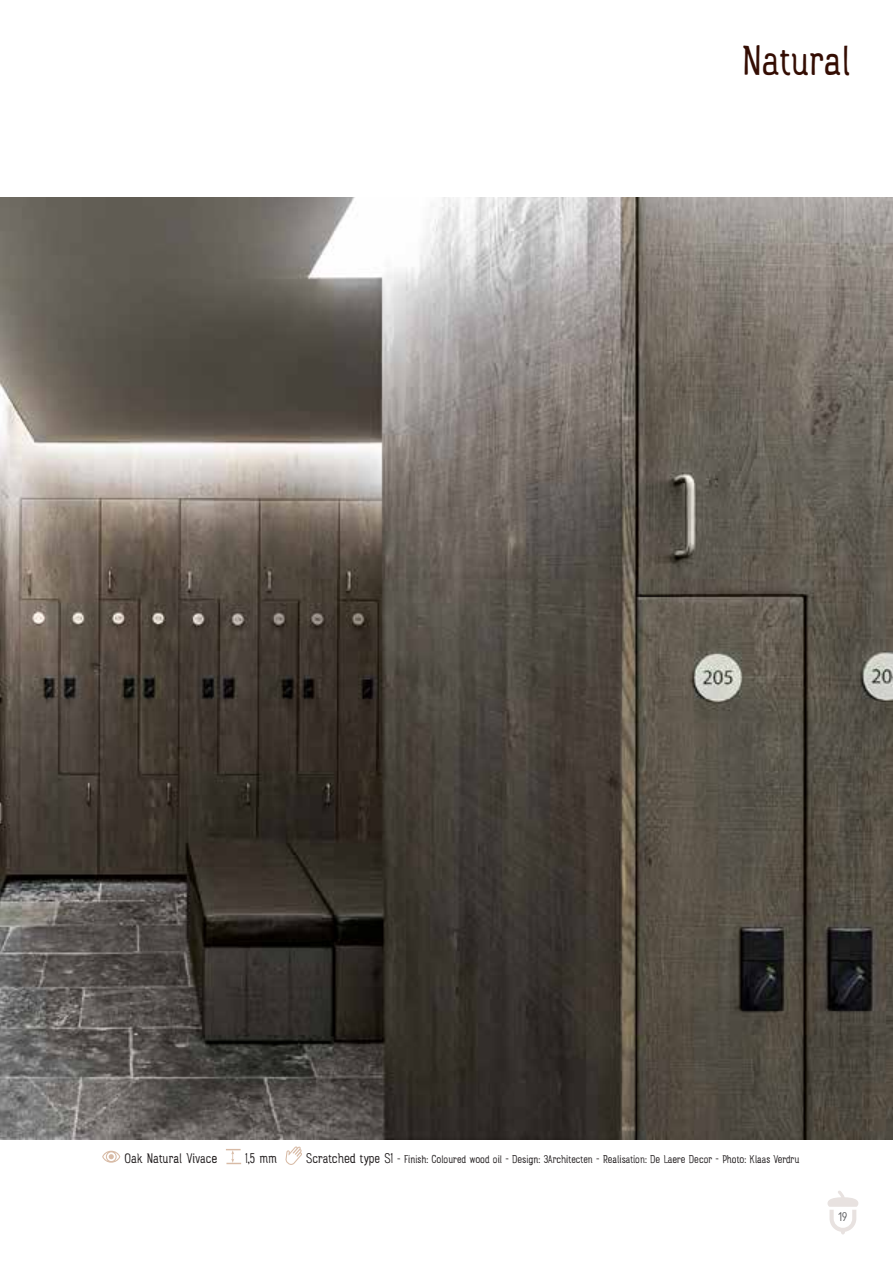
<style>
.page{position:relative;width:893px;height:1263px;background:#fff}
.page>*{position:absolute;margin:0;border:0;box-sizing:border-box;transform-origin:0 0}
.t1{font:45.9px "Rainier North 300";color:#340d03}
.t2{font:15px "Rainier North 300";color:#231f20}
.t3{font:12px "Rainier North 300";color:#231f20}
.t4{font:ultra-condensed 11.85px "Bw Modelica";color:#57585a}
.s1{font-size:15px}
</style>
<div class="page">
<img style="left:0;top:198px;width:893px;height:942px">
<svg style="left:102px;top:1151px;width:18px;height:12px"></svg>
<svg style="left:226px;top:1149px;width:15px;height:15px"></svg>
<svg style="left:285px;top:1146px;width:17px;height:19px"></svg>
<svg style="left:827px;top:1190px;width:31px;height:44px"></svg>
<h1 class="t1" style="left:742px;top:33px;width:110px">Natural</h1>
<p class="t2" style="left:125px;top:1149px;width:94px">Oak Natural Vivace</p>
<p class="t2" style="left:245px;top:1149px;width:33px">1,5 mm</p>
<p class="t3" style="left:306px;top:1152px;width:495px"><span class="s1">Scratched type S1</span> - Finish: Coloured wood oil - Design: 3Architecten - Realisation: De Laere Decor - Photo: Klaas Verdru</p>
<p class="t4" style="left:838px;top:1208px;width:10px">19</p>
</div>
